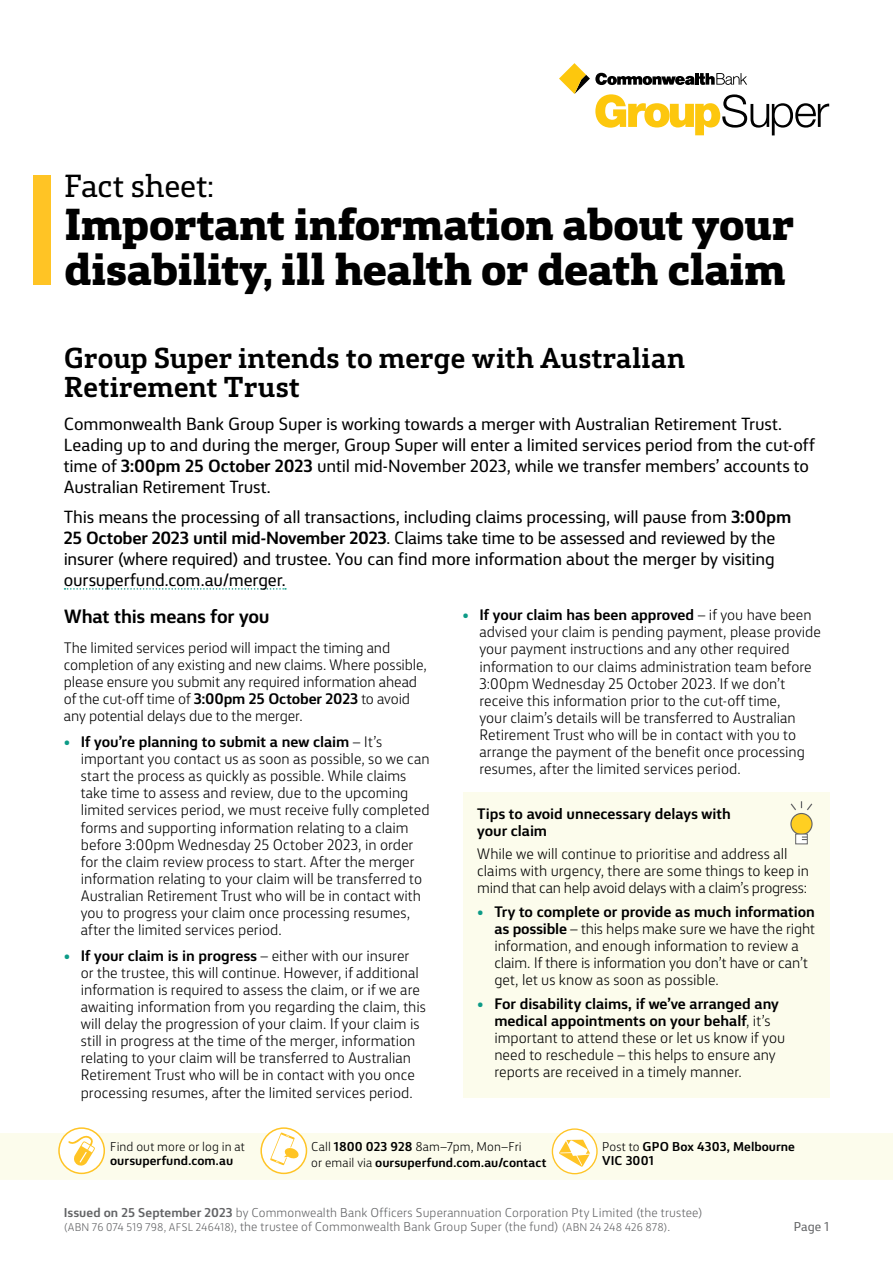
<style>
.page{position:relative;width:893px;height:1263px;background:#fff}
.page>*{position:absolute;margin:0;border:0;box-sizing:border-box;transform-origin:0 0}
.t1{font:800 42px/45px "CBA Slab";letter-spacing:-.03em;color:#000}
.t2{font:30px "CBA Slab";letter-spacing:-.015em;color:#000}
.t3{font:700 27px/28.3px "CBA Slab";letter-spacing:-.01em;color:#000}
.t4{font:700 18px "CBA Sans";letter-spacing:-.015em;color:#000}
.t5{font:16.5px/21px "CBA Sans";letter-spacing:-.01em;color:#000}
.t6{font:300 14.25px/17.1px "CBA Sans";color:#000}
.t7{font:700 14.25px/17.1px "CBA Sans";letter-spacing:-.005em;color:#000}
.t8{font:300 12px/14.4px "CBA Sans";letter-spacing:.01em;color:#636466}
.t9{font:700 12px/16.5px "CBA Sans";letter-spacing:.005em;color:#000}
.t10{font:300 12px "CBA Sans";letter-spacing:.01em;color:#000}
.t11{font:12px "CBA Sans";color:#636466}
.s1{font-weight:700}
.s2{color:#0d9b87}
.s3{font-weight:300}
.s4{font-size:10.5px}
</style>
<div class="page">
<svg style="left:559px;top:63px;width:270px;height:72px"></svg>
<svg style="left:59px;top:1128px;width:45px;height:45px"></svg>
<div style="left:58px;top:1127px;width:47px;height:47px;border:2px solid #ffc425;border-radius:50%"></div>
<svg style="left:261px;top:1128px;width:45px;height:45px"></svg>
<div style="left:260px;top:1127px;width:47px;height:47px;border:2px solid #ffc425;border-radius:50%"></div>
<svg style="left:0;top:1132px;width:893px;height:48px;background:#fcfae8"></svg>
<div style="left:552px;top:1128px;width:46px;height:46px;border:1px solid #ffc425;border-radius:50%"></div>
<svg style="left:65px;top:588px;width:221px;height:2px"></svg>
<div style="left:33px;top:175px;width:17px;height:109px;background:#ffc425"></div>
<div style="left:463px;top:792px;width:367px;height:306px;background:#fcfcec"></div>
<div style="left:791px;top:813px;width:21px;height:21px;background:#ffcf22;border-radius:50%"></div>
<div style="left:790px;top:813px;width:23px;height:22px;border:1px solid #636466;border-radius:50%"></div>
<div style="left:795px;top:833px;width:13px;height:11px;background:#fff;border:1px solid #636466"></div>
<svg style="left:802px;top:836px;width:5px;height:4px"></svg>
<svg style="left:791px;top:801px;width:21px;height:9px"></svg>
<h2 class="t2" style="left:64px;top:159px;width:151px">Fact sheet:</h2>
<h1 class="t1" style="left:64px;top:203px;width:732px">Important information about your disability, ill health or death claim</h1>
<h3 class="t3" style="left:64px;top:341px;width:623px">Group Super intends to merge with Australian<br>Retirement Trust</h3>
<p class="t5" style="left:64px;top:412px;width:752px">Commonwealth Bank Group Super is working towards a merger with Australian Retirement Trust.<br>Leading up to and during the merger, Group Super will enter a limited services period from the cut-off time of <span class="s1">3:00pm 25 October 2023</span> until mid-November 2023, while we transfer members’ accounts to Australian Retirement Trust.</p>
<p class="t5" style="left:64px;top:505px;width:729px">This means the processing of all transactions, including claims processing, will pause from <span class="s1">3:00pm 25 October 2023 until mid-November 2023</span>. Claims take time to be assessed and reviewed by the insurer (where required) and trustee. You can find more information about the merger by visiting oursuperfund.com.au/merger.</p>
<p class="t4" style="left:64px;top:600px;width:207px">What this means for you</p>
<p class="t6" style="left:64px;top:638px;width:364px">The limited services period will impact the timing and completion of any existing and new claims. Where possible, please ensure you submit any required information ahead of the cut-off time of <span class="s1">3:00pm 25 October 2023</span> to avoid any potential delays due to the merger.</p>
<p class="t6" style="left:81px;top:732px;width:350px;text-indent:-17px"><span class="s2">•</span> <span class="s1">If you’re planning to submit a new claim</span> – It’s important you contact us as soon as possible, so we can start the process as quickly as possible. While claims take time to assess and review, due to the upcoming limited services period, we must receive fully completed forms and supporting information relating to a claim before 3:00pm Wednesday 25 October 2023, in order for the claim review process to start. After the merger information relating to your claim will be transferred to Australian Retirement Trust who will be in contact with you to progress your claim once processing resumes, after the limited services period.</p>
<p class="t6" style="left:81px;top:946px;width:347px;text-indent:-17px"><span class="s2">•</span> <span class="s1">If your claim is in progress</span> – either with our insurer or the trustee, this will continue. However, if additional information is required to assess the claim, or if we are awaiting information from you regarding the claim, this will delay the progression of your claim. If your claim is still in progress at the time of the merger, information relating to your claim will be transferred to Australian Retirement Trust who will be in contact with you once processing resumes, after the limited services period.</p>
<p class="t6" style="left:479px;top:605px;width:343px;text-indent:-17px"><span class="s2">•</span> <span class="s1">If your claim has been approved</span> – if you have been advised your claim is pending payment, please provide your payment instructions and any other required information to our claims administration team before 3:00pm Wednesday 25 October 2023. If we don’t receive this information prior to the cut-off time,<br>your claim’s details will be transferred to Australian Retirement Trust who will be in contact with you to arrange the payment of the benefit once processing resumes, after the limited services period.</p>
<p class="t7" style="left:477px;top:803px;width:255px">Tips to avoid unnecessary delays with your claim</p>
<p class="t6" style="left:477px;top:844px;width:333px">While we will continue to prioritise and address all claims with urgency, there are some things to keep in mind that can help avoid delays with a claim’s progress:</p>
<p class="t6" style="left:494px;top:902px;width:322px;text-indent:-17px"><span class="s2">•</span> <span class="s1">Try to complete or provide as much information as possible</span> – this helps make sure we have the right information, and enough information to review a claim. If there is information you don’t have or can’t get, let us know as soon as possible.</p>
<p class="t6" style="left:494px;top:994px;width:292px;text-indent:-17px"><span class="s2">•</span> <span class="s1">For disability claims, if we’ve arranged any medical appointments on your behalf</span>, it’s important to attend these or let us know if you need to reschedule – this helps to ensure any reports are received in a timely manner.</p>
<p class="t9" style="left:311px;top:1137px;width:237px"><span class="s3">Call</span> 1800 023 928 <span class="s3">8am–7pm, Mon–Fri<br>or email via</span> oursuperfund.com.au/contact</p>
<p class="t9" style="left:602px;top:1138px;width:194px;line-height:14.4px"><span class="s3">Post to</span> GPO Box 4303, Melbourne<br>VIC 3001</p>
<p class="t8" style="left:64px;top:1204px;width:640px"><span class="s1">Issued on 25 September 2023</span> by Commonwealth Bank Officers Superannuation Corporation Pty Limited (the trustee) <span class="s4">(ABN 76 074 519 798, AFSL 246418)</span>, the trustee of Commonwealth Bank Group Super (the fund) <span class="s4">(ABN 24 248 426 878)</span>.</p>
<p class="t10" style="left:110px;top:1137px;width:136px">Find out more or log in at</p>
<p class="t9" style="left:110px;top:1151px;width:125px">oursuperfund.com.au</p>
<p class="t11" style="left:794px;top:1217px;width:37px">Page 1</p>
</div>
